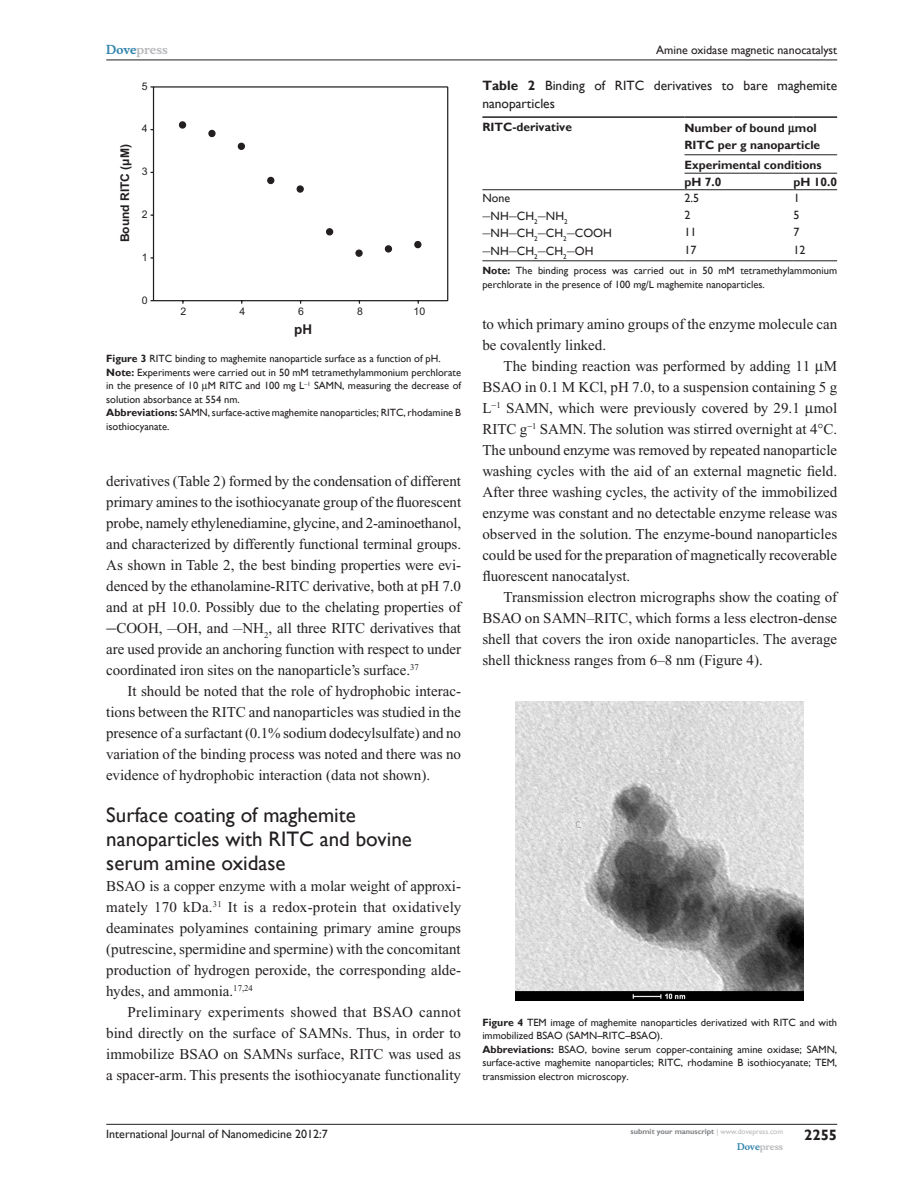
<style>
.page{position:relative;width:918px;height:1188px;background:#fff}
.page>*{position:absolute;margin:0;border:0;box-sizing:border-box;transform-origin:0 0}
.t1{font:21px/24px "Gill Sans";color:#231f20}
.t2{font:15px/21px "Times New Roman";letter-spacing:-.005em;color:#231f20;text-align:justify}
.t3{font:700 15px "Gill Sans";color:#231f20}
.t4{font:13.5px/18px "Gill Sans";color:#231f20}
.t5{font:700 13.5px "Arial";color:#231f20}
.t6{font:12px "Gill Sans";color:#231f20}
.t7{font:700 12px/16.5px "Gill Sans";color:#231f20}
.t8{font:700 12px "Arial";letter-spacing:-.005em;color:#231f20}
.t9{font:700 12px "Musee";color:#b8b9bc}
.t10{font:10.5px/13.5px "Gill Sans";color:#231f20}
.t11{font:10.5px "Arial";color:#231f20}
.t12{font:700 9px "Musee";color:#b8b9bc}
.t13{font:700 7.5px "Gill Sans";color:#808285}
.s1{color:#3485ae}
.s2{font-weight:700}
.s3{font-weight:400;color:#b8b9bc}
</style>
<div class="page">
<hr style="left:154px;top:300px;width:294px;height:1px;background:#231f20">
<hr style="left:154px;top:86px;width:294px;height:2px;background:#231f20">
<hr style="left:153px;top:87px;width:1px;height:214px;background:#231f20">
<hr style="left:447px;top:87px;width:1px;height:214px;background:#231f20">
<svg style="left:181px;top:122px;width:5px;height:6px"></svg>
<div style="left:179px;top:121px;width:7px;height:8px;border:1px solid #231f20;border-radius:50%"></div>
<div style="left:209px;top:130px;width:6px;height:7px;background:#231f20;border-radius:50%"></div>
<div style="left:208px;top:130px;width:8px;height:7px;border:1px solid #231f20;border-radius:50%"></div>
<svg style="left:238px;top:143px;width:6px;height:6px"></svg>
<div style="left:238px;top:143px;width:7px;height:7px;border:1px solid #231f20;border-radius:50%"></div>
<div style="left:268px;top:177px;width:6px;height:7px;background:#231f20;border-radius:50%"></div>
<div style="left:267px;top:177px;width:7px;height:7px;border:1px solid #231f20;border-radius:50%"></div>
<svg style="left:297px;top:186px;width:5px;height:6px"></svg>
<div style="left:297px;top:185px;width:7px;height:8px;border:1px solid #231f20;border-radius:50%"></div>
<svg style="left:327px;top:229px;width:6px;height:6px"></svg>
<div style="left:326px;top:228px;width:7px;height:7px;border:1px solid #231f20;border-radius:50%"></div>
<svg style="left:356px;top:250px;width:6px;height:5px"></svg>
<div style="left:355px;top:250px;width:8px;height:7px;border:1px solid #231f20;border-radius:50%"></div>
<svg style="left:385px;top:246px;width:5px;height:6px"></svg>
<div style="left:385px;top:245px;width:7px;height:8px;border:1px solid #231f20;border-radius:50%"></div>
<svg style="left:415px;top:243px;width:6px;height:5px"></svg>
<div style="left:414px;top:241px;width:8px;height:7px;border:1px solid #231f20;border-radius:50%"></div>
<hr style="left:685px;top:154px;width:109px;height:1px;background:#231f20">
<hr style="left:794px;top:154px;width:43px;height:1px;background:#231f20">
<hr style="left:482px;top:260px;width:203px;height:1px;background:#231f20">
<hr style="left:685px;top:260px;width:109px;height:1px;background:#231f20">
<hr style="left:794px;top:260px;width:43px;height:1px;background:#231f20">
<hr style="left:482px;top:116px;width:203px;height:2px;background:#231f20">
<hr style="left:685px;top:116px;width:109px;height:2px;background:#231f20">
<hr style="left:794px;top:116px;width:43px;height:2px;background:#231f20">
<hr style="left:685px;top:173px;width:109px;height:1px;background:#231f20">
<hr style="left:794px;top:173px;width:43px;height:1px;background:#231f20">
<hr style="left:482px;top:189px;width:203px;height:1px;background:#231f20">
<hr style="left:685px;top:189px;width:109px;height:1px;background:#231f20">
<hr style="left:794px;top:189px;width:43px;height:1px;background:#231f20">
<img style="left:515px;top:702px;width:289px;height:298px">
<hr style="left:106px;top:1124px;width:731px;height:1px;background:#231f20">
<hr style="left:106px;top:60px;width:731px;height:1px;background:#231f20">
<p class="t9" style="left:106px;top:43px;width:63px"><span class="s1">Dove</span>press</p>
<p class="t11" style="left:142px;top:80px;width:7px">5</p>
<p class="t8" style="left:118px;top:242px;width:99px;rotate:-90deg">Bound RITC (µM)</p>
<p class="t11" style="left:142px;top:123px;width:7px">4</p>
<p class="t11" style="left:142px;top:166px;width:7px">3</p>
<p class="t11" style="left:142px;top:208px;width:7px">2</p>
<p class="t11" style="left:142px;top:251px;width:7px">1</p>
<p class="t11" style="left:142px;top:294px;width:7px">0</p>
<p class="t11" style="left:181px;top:306px;width:7px">2</p>
<p class="t11" style="left:239px;top:306px;width:7px">4</p>
<p class="t11" style="left:298px;top:306px;width:7px">6</p>
<p class="t11" style="left:357px;top:306px;width:7px">8</p>
<p class="t11" style="left:414px;top:306px;width:13px">10</p>
<p class="t5" style="left:294px;top:321px;width:19px">pH</p>
<p class="t10" style="left:106px;top:352px;width:356px"><span class="s2">Figure 3</span> RITC binding to maghemite nanoparticle surface as a function of pH.<br><span class="s2">Note:</span> Experiments were carried out in 50 mM tetramethylammonium perchlorate in the presence of 10 M RITC and 100 mg L <sup>1</sup> SAMN, measuring the decrease of solution absorbance at 554 nm.<br><span class="s2">Abbreviations:</span> SAMN, surface-active maghemite nanoparticles; RITC, rhodamine B isothiocyanate.</p>
<p class="t2" style="left:106px;top:470px;width:356px">derivatives (Table 2) formed by the condensation of different</p>
<p class="t2" style="left:106px;top:491px;width:356px">primary amines to the isothiocyanate group of the fluorescent</p>
<p class="t2" style="left:106px;top:512px;width:356px">probe, namely ethylenediamine, glycine, and 2-aminoethanol,</p>
<p class="t2" style="left:106px;top:533px;width:356px">and characterized by differently functional terminal groups.</p>
<p class="t2" style="left:106px;top:554px;width:356px">As shown in Table 2, the best binding properties were evi-</p>
<p class="t2" style="left:106px;top:575px;width:356px">denced by the ethanolamine-RITC derivative, both at pH 7.0</p>
<p class="t2" style="left:106px;top:596px;width:356px">and at pH 10.0. Possibly due to the chelating properties of</p>
<p class="t2" style="left:117px;top:617px;width:346px">COOH, –OH, and –NH<sub>2</sub>, all three RITC derivatives that</p>
<p class="t2" style="left:106px;top:638px;width:356px">are used provide an anchoring function with respect to under</p>
<p class="t2" style="left:106px;top:659px;width:314px">coordinated iron sites on the nanoparticle’s surface.<sup>37</sup></p>
<p class="t2" style="left:128px;top:680px;width:335px">It should be noted that the role of hydrophobic interac-</p>
<p class="t2" style="left:106px;top:701px;width:356px">tions between the RITC and nanoparticles was studied in the</p>
<p class="t2" style="left:106px;top:722px;width:356px">presence of a surfactant (0.1% sodium dodecylsulfate) and no</p>
<p class="t2" style="left:106px;top:743px;width:356px">variation of the binding process was noted and there was no</p>
<p class="t2" style="left:106px;top:764px;width:325px">evidence of hydrophobic interaction (data not shown).</p>
<h1 class="t1" style="left:106px;top:803px;width:307px">Surface coating of maghemite nanoparticles with RITC and bovine serum amine oxidase</h1>
<p class="t2" style="left:106px;top:875px;width:357px">BSAO is a copper enzyme with a molar weight of approxi&shy;mately 170 kDa.<sup>31</sup> It is a redox-protein that oxidatively deaminates polyamines containing primary amine groups (putrescine, spermidine and spermine) with the concomitant production of hydrogen peroxide, the corresponding alde&shy;hydes, and ammonia.<sup>17,24</sup></p>
<p class="t2" style="left:106px;top:1001px;width:356px;text-indent:21px">Preliminary experiments showed that BSAO cannot bind directly on the surface of SAMNs. Thus, in order to immobilize BSAO on SAMNs surface, RITC was used as a spacer-arm. This presents the isothiocyanate functionality</p>
<p class="t6" style="left:106px;top:1127px;width:223px">International Journal of Nanomedicine 2012:7</p>
<p class="t6" style="left:656px;top:43px;width:183px">Amine oxidase magnetic nanocatalyst</p>
<p class="t4" style="left:482px;top:77px;width:356px"><span class="s2">Table 2</span> Binding of RITC derivatives to bare maghemite nanoparticles</p>
<p class="t7" style="left:482px;top:119px;width:91px">RITC-derivative</p>
<p class="t7" style="left:685px;top:120px;width:137px">Number of bound mol<br>RITC per g nanoparticle</p>
<p class="t7" style="left:685px;top:157px;width:139px">Experimental conditions pH 7.0</p>
<p class="t7" style="left:794px;top:174px;width:45px">pH 10.0</p>
<p class="t6" style="left:482px;top:191px;width:29px">None</p>
<p class="t6" style="left:685px;top:191px;width:16px">2.5</p>
<p class="t6" style="left:794px;top:191px;width:7px">1</p>
<p class="t6" style="left:491px;top:209px;width:78px">NH CH<sub>2</sub> NH<sub>2</sub></p>
<p class="t6" style="left:685px;top:208px;width:7px">2</p>
<p class="t6" style="left:794px;top:208px;width:7px">5</p>
<p class="t6" style="left:491px;top:226px;width:121px">NH CH<sub>2</sub> CH<sub>2</sub> COOH</p>
<p class="t6" style="left:685px;top:225px;width:13px">11</p>
<p class="t6" style="left:794px;top:225px;width:7px">7</p>
<p class="t6" style="left:491px;top:244px;width:103px">NH CH<sub>2</sub> CH<sub>2</sub> OH</p>
<p class="t6" style="left:685px;top:243px;width:13px">17</p>
<p class="t6" style="left:794px;top:243px;width:13px">12</p>
<p class="t10" style="left:482px;top:264px;width:356px"><span class="s2">Note:</span> The binding process was carried out in 50 mM tetramethylammonium perchlorate in the presence of 100 mg/L maghemite nanoparticles.</p>
<p class="t2" style="left:482px;top:314px;width:356px">to which primary amino groups of the enzyme molecule can be covalently linked.</p>
<p class="t2" style="left:482px;top:356px;width:356px;text-indent:21px">The binding reaction was performed by adding 11 M BSAO in 0.1 M KCl, pH 7.0, to a suspension containing 5 g L <sup>1</sup> SAMN, which were previously covered by 29.1 mol RITC g <sup>1</sup> SAMN. The solution was stirred overnight at 4 C.<br>The unbound enzyme was removed by repeated nanoparticle washing cycles with the aid of an external magnetic field.<br>After three washing cycles, the activity of the immobilized enzyme was constant and no detectable enzyme release was observed in the solution. The enzyme-bound nanoparticles could be used for the preparation of magnetically recoverable fluorescent nanocatalyst.</p>
<p class="t2" style="left:482px;top:587px;width:356px;text-indent:21px">Transmission electron micrographs show the coating of BSAO on SAMN–RITC, which forms a less electron-dense shell that covers the iron oxide nanoparticles. The average shell thickness ranges from 6–8 nm (Figure 4).</p>
<p class="t10" style="left:482px;top:1015px;width:356px"><span class="s2">Figure 4</span> TEM image of maghemite nanoparticles derivatized with RITC and with immobilized BSAO (SAMN–RITC–BSAO).<br><span class="s2">Abbreviations:</span> BSAO, bovine serum copper-containing amine oxidase; SAMN, surface-active maghemite nanoparticles; RITC, rhodamine B isothiocyanate; TEM, transmission electron microscopy.</p>
<p class="t13" style="left:631px;top:1127px;width:154px">submit your manuscript <span class="s3">| www.dovepress.com</span></p>
<p class="t12" style="left:737px;top:1141px;width:48px"><span class="s1">Dove</span>press</p>
<p class="t3" style="left:804px;top:1126px;width:35px">2255</p>
</div>
